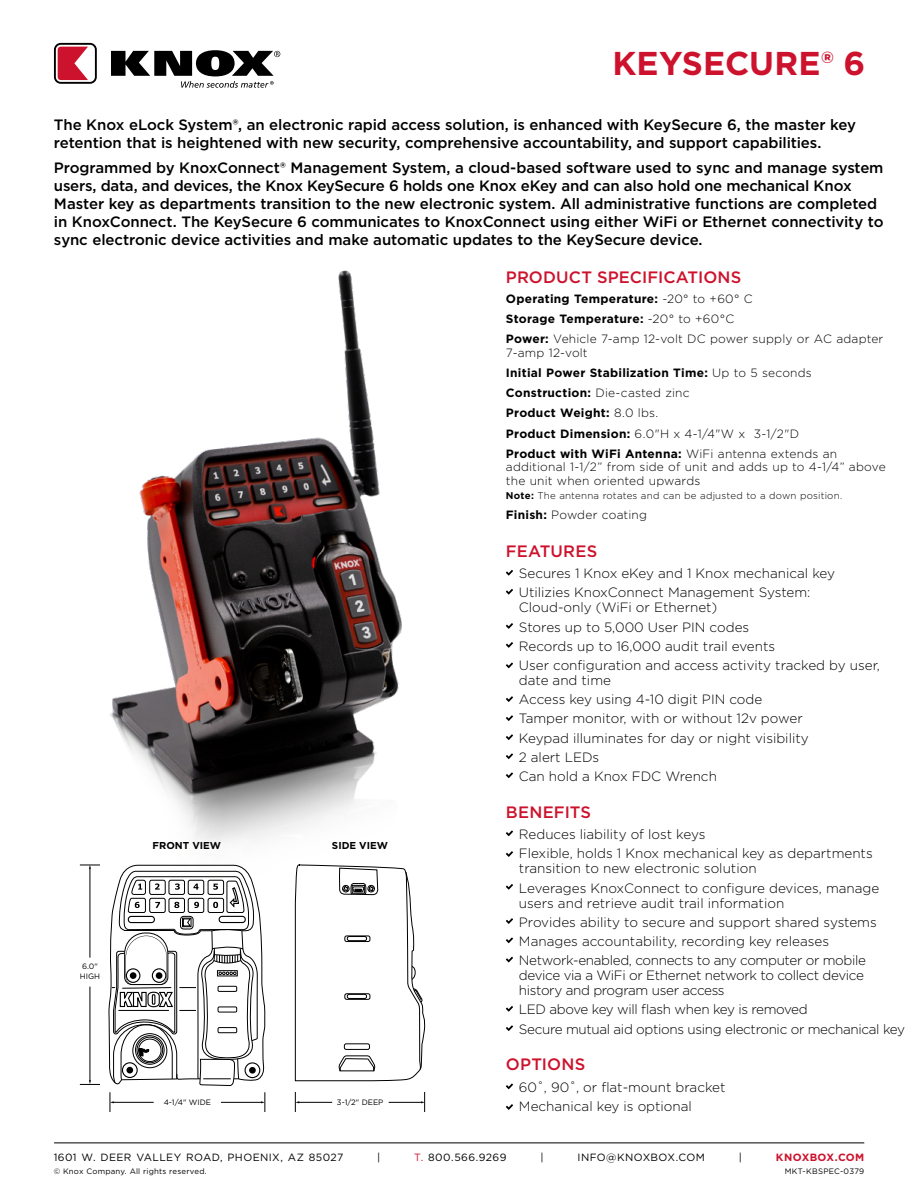
<style>
.page{position:relative;width:918px;height:1188px;background:#fff}
.page>*{position:absolute;margin:0;border:0;box-sizing:border-box;transform-origin:0 0}
.t1{font:700 33px "Gotham";letter-spacing:.005em;color:#cd122d}
.t2{font:500 16.5px "Gotham";letter-spacing:.01em;color:#cd122d}
.t3{font:500 15px/18px "Gotham";letter-spacing:-.01em;color:#000101}
.t4{font:300 13.5px/19.2px "Gotham";color:#000}
.t5{font:300 13.5px/15px "Gotham";letter-spacing:-.025em;color:#000}
.t6{font:300 12px/20.2px "Gotham";letter-spacing:.015em;color:#000}
.t7{font:700 12px/20.2px "Gotham";letter-spacing:.02em;color:#000}
.t8{font:10.5px "Gotham";letter-spacing:.035em;color:#000}
.t9{font:700 10.5px "Gotham";letter-spacing:.03em;color:#cd122d}
.t10{font:700 10.05px "Gotham";color:#000}
.t11{font:300 9.75px "Gotham";letter-spacing:.025em;color:#000}
.t12{font:7.8px/9.3px "Gotham";letter-spacing:.02em;color:#000}
.s1{font-weight:700}
.s2{font-weight:300}
.s3{color:#cd122d}
</style>
<div class="page">
<hr style="left:90px;top:868px;width:1px;height:90px;background:#000">
<hr style="left:90px;top:987px;width:1px;height:94px;background:#000">
<svg style="left:80px;top:1080px;width:20px;height:5px"></svg>
<hr style="left:221px;top:1102px;width:41px;height:1px;background:#000">
<svg style="left:261px;top:1092px;width:5px;height:20px"></svg>
<hr style="left:113px;top:1102px;width:41px;height:1px;background:#000">
<svg style="left:110px;top:1092px;width:4px;height:20px"></svg>
<svg style="left:295px;top:944px;width:130px;height:168px"></svg>
<svg style="left:108px;top:944px;width:158px;height:142px"></svg>
<svg style="left:54px;top:43px;width:43px;height:41px"></svg>
<svg style="left:111px;top:50px;width:169px;height:38px"></svg>
<svg style="left:506px;top:570px;width:7px;height:6px"></svg>
<svg style="left:506px;top:623px;width:7px;height:6px"></svg>
<svg style="left:506px;top:589px;width:7px;height:6px"></svg>
<svg style="left:506px;top:663px;width:7px;height:5px"></svg>
<svg style="left:506px;top:734px;width:7px;height:6px"></svg>
<svg style="left:506px;top:642px;width:7px;height:6px"></svg>
<svg style="left:506px;top:715px;width:7px;height:6px"></svg>
<svg style="left:506px;top:696px;width:7px;height:6px"></svg>
<svg style="left:506px;top:753px;width:7px;height:6px"></svg>
<svg style="left:506px;top:772px;width:7px;height:6px"></svg>
<svg style="left:506px;top:830px;width:7px;height:6px"></svg>
<svg style="left:506px;top:851px;width:7px;height:6px"></svg>
<svg style="left:506px;top:884px;width:7px;height:6px"></svg>
<svg style="left:506px;top:918px;width:7px;height:6px"></svg>
<svg style="left:506px;top:937px;width:7px;height:6px"></svg>
<svg style="left:506px;top:957px;width:7px;height:5px"></svg>
<svg style="left:506px;top:1006px;width:7px;height:6px"></svg>
<svg style="left:506px;top:1025px;width:7px;height:6px"></svg>
<svg style="left:506px;top:1084px;width:7px;height:5px"></svg>
<svg style="left:506px;top:1104px;width:7px;height:6px"></svg>
<img style="left:89px;top:270px;width:326px;height:674px">
<hr style="left:54px;top:1143px;width:810px;height:1px;background:#000">
<h1 class="t1" style="left:612px;top:41px;width:255px">KEYSECURE® 6</h1>
<p class="t3" style="left:54px;top:115px;width:804px">The Knox eLock System®, an electronic rapid access solution, is enhanced with KeySecure 6, the master key retention that is heightened with new security, comprehensive accountability, and support capabilities.</p>
<p class="t3" style="left:54px;top:159px;width:831px">Programmed by KnoxConnect® Management System, a cloud-based software used to sync and manage system users, data, and devices, the Knox KeySecure 6 holds one Knox eKey and can also hold one mechanical Knox Master key as departments transition to the new electronic system. All administrative functions are completed in KnoxConnect. The KeySecure 6 communicates to KnoxConnect using either WiFi or Ethernet connectivity to sync electronic device activities and make automatic updates to the KeySecure device.</p>
<p class="t2" style="left:506px;top:266px;width:237px">PRODUCT SPECIFICATIONS</p>
<p class="t6" style="left:506px;top:288px;width:379px"><span class="s1">Operating Temperature:</span> -20° to +60° C<br><span class="s1">Storage Temperature:</span> -20° to +60°C<br><span class="s1">Power:</span> Vehicle 7-amp 12-volt DC power supply or AC adapter</p>
<p class="t7" style="left:506px;top:342px;width:333px"><span class="s2">7-amp 12-volt<br></span>Initial Power Stabilization Time: <span class="s2">Up to 5 seconds </span>Construction: <span class="s2">Die-casted zinc<br></span>Product Weight: <span class="s2">8.0 lbs.<br></span>Product Dimension: <span class="s2">6.0"H x 4-1/4"W x 3-1/2"D </span>Product with WiFi Antenna: <span class="s2">WiFi antenna extends an</span></p>
<p class="t6" style="left:506px;top:460px;width:381px;line-height:13.5px">additional 1-1/2” from side of unit and adds up to 4-1/4” above the unit when oriented upwards</p>
<p class="t11" style="left:506px;top:490px;width:338px"><span class="s1">Note:</span> The antenna rotates and can be adjusted to a down position.</p>
<p class="t6" style="left:506px;top:505px;width:143px"><span class="s1">Finish:</span> Powder coating</p>
<p class="t2" style="left:506px;top:540px;width:93px">FEATURES</p>
<p class="t4" style="left:519px;top:563px;width:318px">Secures 1 Knox eKey and 1 Knox mechanical key<br>Utilizies KnoxConnect Management System:</p>
<p class="t4" style="left:519px;top:598px;width:363px">Cloud-only (WiFi or Ethernet)<br>Stores up to 5,000 User PIN codes<br>Records up to 16,000 audit trail events<br>User configuration and access activity tracked by user,</p>
<p class="t4" style="left:519px;top:670px;width:291px">date and time<br>Access key using 4-10 digit PIN code<br>Tamper monitor, with or without 12v power<br>Keypad illuminates for day or night visibility<br>2 alert LEDs<br>Can hold a Knox FDC Wrench</p>
<p class="t12" style="left:80px;top:962px;width:22px">6.0"<br>HIGH</p>
<p class="t10" style="left:153px;top:839px;width:70px">FRONT VIEW</p>
<p class="t10" style="left:332px;top:839px;width:58px">SIDE VIEW</p>
<p class="t12" style="left:164px;top:1098px;width:49px">4-1/4" WIDE</p>
<p class="t12" style="left:337px;top:1098px;width:48px">3-1/2" DEEP</p>
<p class="t2" style="left:506px;top:801px;width:87px">BENEFITS</p>
<p class="t4" style="left:519px;top:825px;width:355px">Reduces liability of lost keys<br>Flexible, holds 1 Knox mechanical key as departments</p>
<p class="t4" style="left:519px;top:859px;width:362px">transition to new electronic solution<br>Leverages KnoxConnect to configure devices, manage</p>
<p class="t4" style="left:519px;top:893px;width:359px">users and retrieve audit trail information<br>Provides ability to secure and support shared systems Manages accountability, recording key releases Network-enabled, connects to any computer or mobile</p>
<p class="t5" style="left:519px;top:968px;width:347px">device via a WiFi or Ethernet network to collect device history and program user access</p>
<p class="t5" style="left:519px;top:1000px;width:388px;line-height:19.2px">LED above key will flash when key is removed<br>Secure mutual aid options using electronic or mechanical key</p>
<p class="t2" style="left:506px;top:1054px;width:81px">OPTIONS</p>
<p class="t4" style="left:519px;top:1078px;width:208px">60˚, 90˚, or flat-mount bracket<br>Mechanical key is optional</p>
<p class="t8" style="left:54px;top:1151px;width:291px">1601 W. DEER VALLEY ROAD, PHOENIX, AZ 85027</p>
<p class="t8" style="left:377px;top:1151px;width:5px">|</p>
<p class="t8" style="left:414px;top:1151px;width:94px"><span class="s3">T.</span> 800.566.9269</p>
<p class="t8" style="left:540px;top:1151px;width:5px">|</p>
<p class="t8" style="left:578px;top:1151px;width:129px">INFO@KNOXBOX.COM</p>
<p class="t8" style="left:739px;top:1151px;width:5px">|</p>
<p class="t9" style="left:776px;top:1151px;width:90px">KNOXBOX.COM</p>
<p class="t12" style="left:54px;top:1166px;width:155px">© Knox Company. All rights reserved.</p>
<p class="t12" style="left:785px;top:1166px;width:81px">MKT-KBSPEC-0379</p>
</div>
